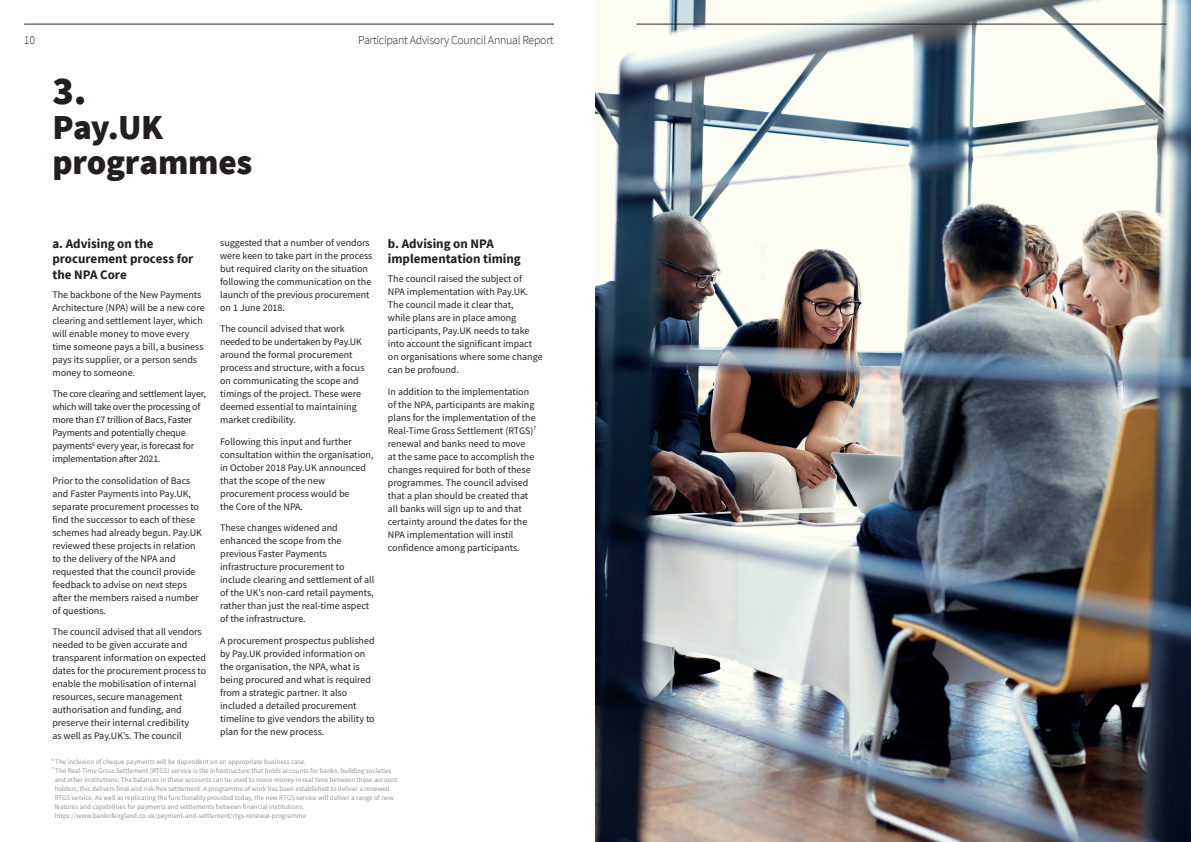
<style>
.page{position:relative;width:1191px;height:842px;background:#fff}
.page>*{position:absolute;margin:0;border:0;box-sizing:border-box;transform-origin:0 0}
.t1{font:900 40px "Source Sans Pro";color:#231f20}
.t2{font:900 35px/35px "Source Sans Pro";letter-spacing:-.005em;color:#231f20}
.t3{font:700 13px/15.6px "Source Sans Pro";color:#231f20}
.t4{font:300 12px "Source Sans Pro";letter-spacing:-.025em;color:#231f20}
.t5{font:10px/13px "Source Sans Pro";color:#231f20}
.t6{font:10px/13px "Source Sans Pro";letter-spacing:-.02em;color:#231f20}
.t7{font:7px "Source Sans Pro";color:#939598}
</style>
<div class="page">
<hr style="left:24px;top:24px;width:530px;height:1px;background:#231f20">
<img style="left:595px;top:0;width:596px;height:842px">
<hr style="left:636px;top:24px;width:530px;height:1px;background:#231f20">
<p class="t4" style="left:24px;top:33px;width:13px">10</p>
<p class="t4" style="left:358px;top:33px;width:197px">Participant Advisory Council Annual Report</p>
<h1 class="t1" style="left:52px;top:63px;width:36px">3.</h1>
<h2 class="t2" style="left:52px;top:109px;width:201px">Pay.UK programmes</h2>
<h3 class="t3" style="left:52px;top:236px;width:143px">a. Advising on the procurement process for the NPA Core</h3>
<p class="t5" style="left:52px;top:288px;width:154px">The backbone of the New Payments<br>Architecture (NPA) will be a new core clearing and settlement layer, which will enable money to move every time someone pays a bill, a business pays its supplier, or a person sends money to someone.</p>
<p class="t6" style="left:52px;top:387px;width:155px">The core clearing and settlement layer, which will take over the processing of more than £7 trillion of Bacs, Faster Payments and potentially cheque payments<sup>6</sup> every year, is forecast for implementation after 2021.</p>
<p class="t5" style="left:52px;top:474px;width:151px">Prior to the consolidation of Bacs and Faster Payments into Pay.UK, separate procurement processes to find the successor to each of these schemes had already begun. Pay.UK reviewed these projects in relation to the delivery of the NPA and requested that the council provide feedback to advise on next steps after the members raised a number of questions.</p>
<p class="t5" style="left:52px;top:625px;width:155px">The council advised that all vendors needed to be given accurate and transparent information on expected dates for the procurement process to enable the mobilisation of internal resources, secure management authorisation and funding, and preserve their internal credibility<br>as well as Pay.UK’s. The council</p>
<p class="t5" style="left:220px;top:236px;width:154px">suggested that a number of vendors were keen to take part in the process but required clarity on the situation following the communication on the launch of the previous procurement on 1 June 2018.</p>
<p class="t5" style="left:220px;top:322px;width:146px">The council advised that work needed to be undertaken by Pay.UK around the formal procurement process and structure, with a focus on communicating the scope and timings of the project. These were deemed essential to maintaining market credibility.</p>
<p class="t5" style="left:220px;top:435px;width:155px">Following this input and further consultation within the organisation, in October 2018 Pay.UK announced that the scope of the new procurement process would be<br>the Core of the NPA.</p>
<p class="t5" style="left:220px;top:521px;width:156px">These changes widened and enhanced the scope from the previous Faster Payments infrastructure procurement to include clearing and settlement of all of the UK’s non-card retail payments, rather than just the real-time aspect of the infrastructure.</p>
<p class="t5" style="left:220px;top:634px;width:156px">A procurement prospectus published by Pay.UK provided information on the organisation, the NPA, what is being procured and what is required from a strategic partner. It also included a detailed procurement timeline to give vendors the ability to plan for the new process.</p>
<h3 class="t3" style="left:388px;top:236px;width:134px">b. Advising on NPA implementation timing</h3>
<p class="t5" style="left:388px;top:272px;width:156px">The council raised the subject of<br>NPA implementation with Pay.UK.<br>The council made it clear that,<br>while plans are in place among participants, Pay.UK needs to take into account the significant impact on organisations where some change can be profound.</p>
<p class="t5" style="left:388px;top:385px;width:150px">In addition to the implementation of the NPA, participants are making plans for the implementation of the Real-Time Gross Settlement (RTGS)<sup>7 </sup>renewal and banks need to move<br>at the same pace to accomplish the changes required for both of these programmes. The council advised that a plan should be created that all banks will sign up to and that certainty around the dates for the NPA implementation will instil confidence among participants.</p>
<p class="t7" style="left:52px;top:757px;width:255px"><sup>6</sup> The inclusion of cheque payments will be dependent on an appropriate business case.</p>
<p class="t7" style="left:52px;top:766px;width:341px"><sup>7</sup> The Real-Time Gross Settlement (RTGS) service is the infrastructure that holds accounts for banks, building societies</p>
<p class="t7" style="left:55px;top:775px;width:344px">and other institutions. The balances in these accounts can be used to move money in real time between these account</p>
<p class="t7" style="left:55px;top:784px;width:337px">holders, this delivers final and risk-free settlement. A programme of work has been established to deliver a renewed</p>
<p class="t7" style="left:55px;top:793px;width:340px">RTGS service. As well as replicating the functionality provided today, the new RTGS service will deliver a range of new</p>
<p class="t7" style="left:55px;top:802px;width:251px">features and capabilities for payments and settlements between financial institutions.</p>
<p class="t7" style="left:55px;top:811px;width:253px">https://www.bankofengland.co.uk/payment-and-settlement/rtgs-renewal-programme</p>
</div>
